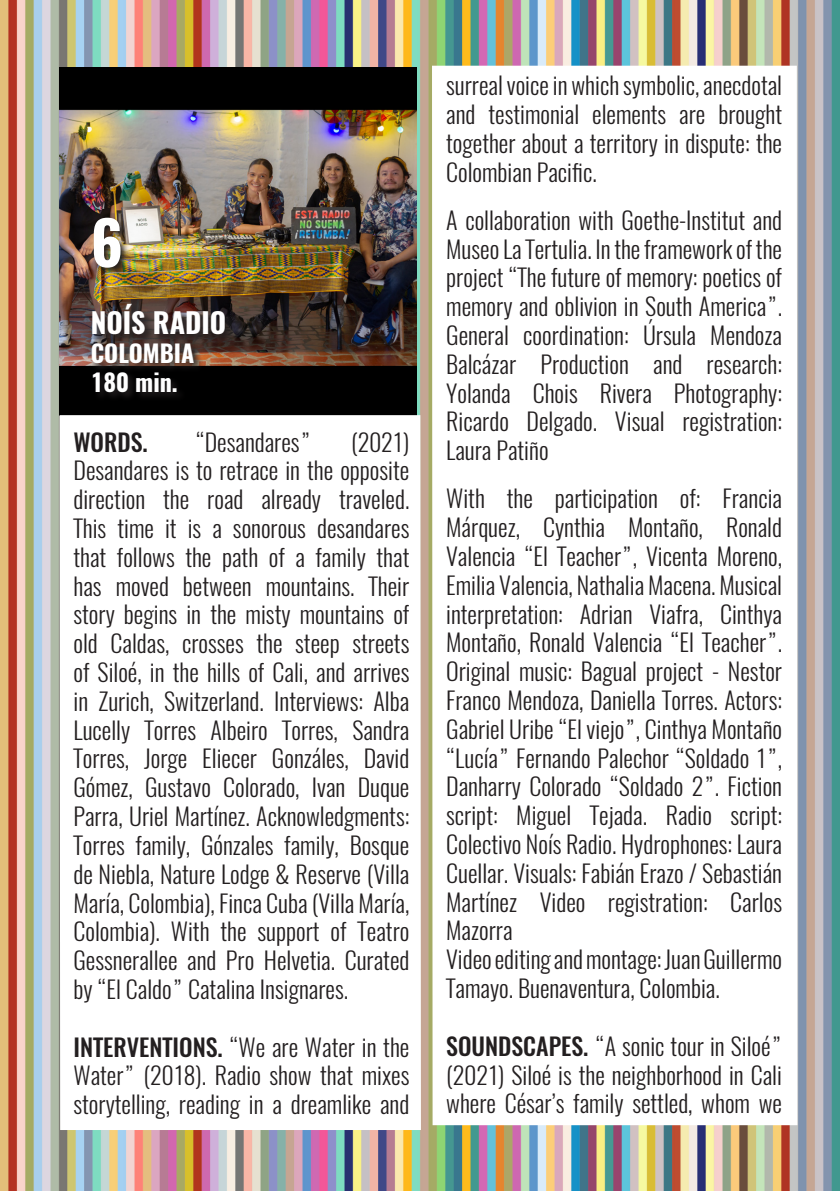
<style>
.page{position:relative;width:840px;height:1191px;background:#fff}
.page>*{position:absolute;margin:0;border:0;box-sizing:border-box;transform-origin:0 0}
.t1{font:700 60px "Oswald";color:#fff}
.t2{font:700 28px "Oswald";color:#fff}
.t3{font:300 24px/28.8px "Oswald";color:#231f20;text-align:justify}
.t4{font:700 24px "Oswald";color:#fff}
.t5{font:500 24px "Oswald";color:#231f20}
.s1{font-weight:500}
</style>
<div class="page">
<img style="left:0;top:0;width:839px;height:1191px">
<img style="left:60px;top:67px;width:356px;height:348px">
<img style="left:89px;top:216px;width:271px;height:199px">
<img style="left:60px;top:415px;width:360px;height:715px">
<img style="left:432px;top:66px;width:365px;height:1059px">
<p class="t1" style="left:91px;top:201px;width:33px">6</p>
<p class="t2" style="left:91px;top:303px;width:137px">NOÍS RADIO</p>
<p class="t4" style="left:91px;top:336px;width:105px">COLOMBIA</p>
<p class="t4" style="left:91px;top:365px;width:88px">180 min.</p>
<p class="t5" style="left:73px;top:425px;width:76px">WORDS.</p>
<p class="t3" style="left:195px;top:427px;width:117px">“Desandares”</p>
<p class="t3" style="left:73px;top:427px;width:337px;text-indent:277px">(2021)<br>Desandares is to retrace in the opposite direction the road already traveled.<br>This time it is a sonorous desandares that follows the path of a family that has moved between mountains. Their story begins in the misty mountains of old Caldas, crosses the steep streets of Siloé, in the hills of Cali, and arrives in Zurich, Switzerland. Interviews: Alba Lucelly Torres Albeiro Torres, Sandra Torres, Jorge Eliecer Gonzáles, David Gómez, Gustavo Colorado, Ivan Duque Parra, Uriel Martínez. Acknowledgments:<br>Torres family, Gónzales family, Bosque de Niebla, Nature Lodge &amp; Reserve (Villa María, Colombia), Finca Cuba (Villa María, Colombia). With the support of Teatro Gessnerallee and Pro Helvetia. Curated by “El Caldo” Catalina Insignares.</p>
<p class="t3" style="left:73px;top:1032px;width:337px"><span class="s1">INTERVENTIONS.</span> “We are Water in the Water” (2018). Radio show that mixes storytelling, reading in a dreamlike and</p>
<p class="t3" style="left:446px;top:71px;width:337px">surreal voice in which symbolic, anecdotal and testimonial elements are brought together about a territory in dispute: the Colombian Pacific.</p>
<p class="t3" style="left:446px;top:206px;width:337px">A collaboration with Goethe-Institut and Museo La Tertulia. In the framework of the project “The future of memory: poetics of memory and oblivion in South America”.<br>General coordination: Úrsula Mendoza Balcázar Production and research:<br>Yolanda Chois Rivera Photography:<br>Ricardo Delgado. Visual registration:<br>Laura Patiño</p>
<p class="t3" style="left:446px;top:484px;width:337px">With the participation of: Francia Márquez, Cynthia Montaño, Ronald Valencia “El Teacher”, Vicenta Moreno, Emilia Valencia, Nathalia Macena. Musical interpretation: Adrian Viafra, Cinthya Montaño, Ronald Valencia “El Teacher”.<br>Original music: Bagual project - Nestor Franco Mendoza, Daniella Torres. Actors:<br>Gabriel Uribe “El viejo”, Cinthya Montaño “Lucía” Fernando Palechor “Soldado 1”, Danharry Colorado “Soldado 2”. Fiction script: Miguel Tejada. Radio script:<br>Colectivo Noís Radio. Hydrophones: Laura Cuellar. Visuals: Fabián Erazo / Sebastián Martínez Video registration: Carlos Mazorra</p>
<p class="t3" style="left:446px;top:945px;width:337px">Video editing and montage: Juan Guillermo<br>Tamayo. Buenaventura, Colombia.</p>
<p class="t3" style="left:446px;top:1031px;width:337px"><span class="s1">SOUNDSCAPES.</span> “A sonic tour in Siloé” (2021) Siloé is the neighborhood in Cali where César’s family settled, whom we</p>
</div>
